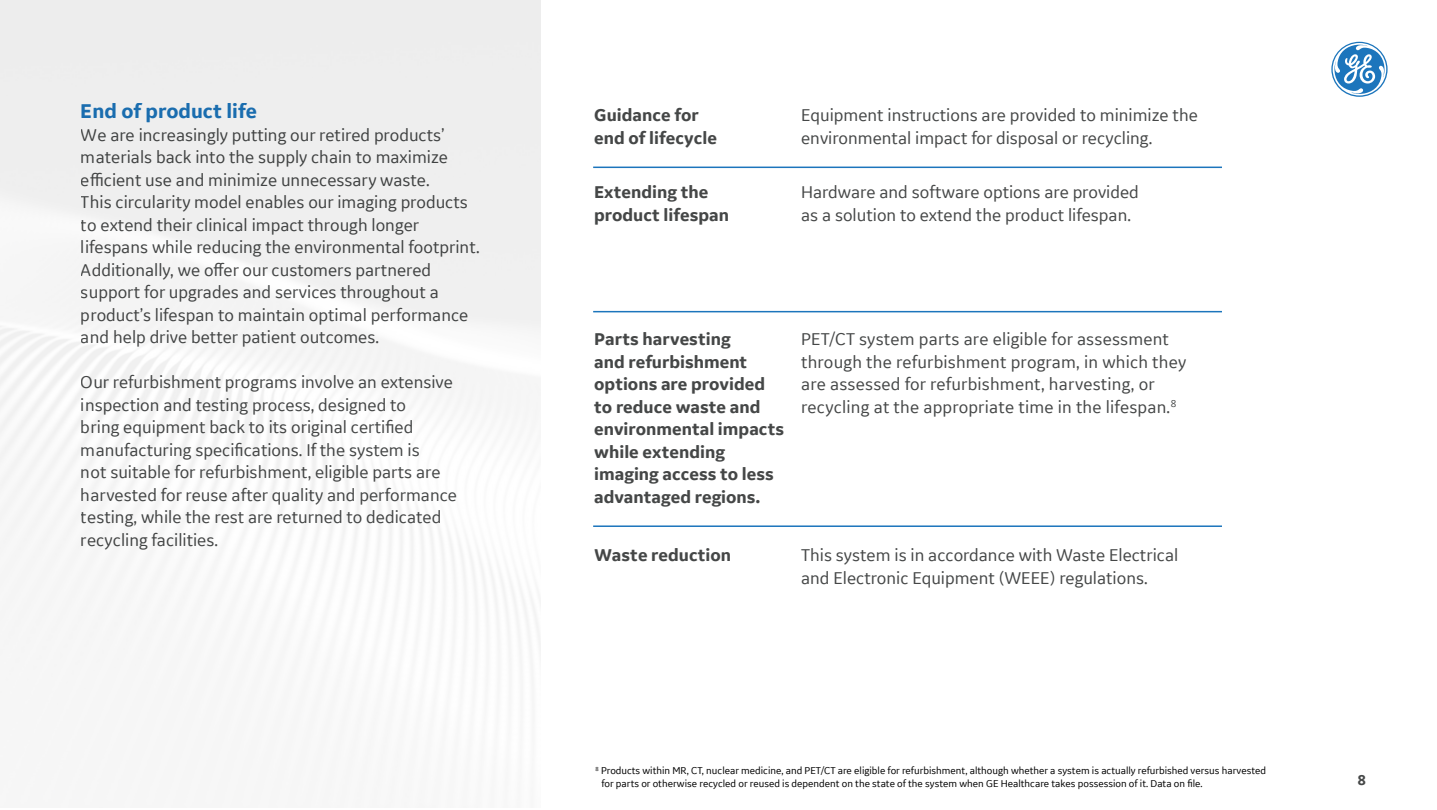
<style>
.page{position:relative;width:1437px;height:810px;background:#fff}
.page>*{position:absolute;margin:0;border:0;box-sizing:border-box;transform-origin:0 0}
.t1{font:700 21px "GE Inspira Sans";color:#1c75bc}
.t2{font:18px/22.5px "GE Inspira Sans";color:#454747}
.t3{font:700 18px/22.5px "GE Inspira Sans";color:#454747}
.t4{font:700 15px "GE Inspira Sans";color:#454747}
.t5{font:10.5px/12.6px "GE Inspira Sans";color:#000}
</style>
<div class="page">
<svg style="left:1331px;top:42px;width:56px;height:55px"></svg>
<hr style="left:593px;top:167px;width:628px;height:1px;background:#1c75bc">
<hr style="left:593px;top:311px;width:628px;height:1px;background:#1c75bc">
<hr style="left:593px;top:525px;width:628px;height:2px;background:#1c75bc">
<p class="t1" style="left:81px;top:98px;width:178px">End of product life</p>
<p class="t2" style="left:81px;top:123px;width:400px">We are increasingly putting our retired products’ materials back into the supply chain to maximize efficient use and minimize unnecessary waste.<br>This circularity model enables our imaging products to extend their clinical impact through longer lifespans while reducing the environmental footprint.<br>Additionally, we offer our customers partnered support for upgrades and services throughout a product’s lifespan to maintain optimal performance and help drive better patient outcomes.</p>
<p class="t2" style="left:81px;top:371px;width:378px">Our refurbishment programs involve an extensive inspection and testing process, designed to<br>bring equipment back to its original certified manufacturing specifications. If the system is<br>not suitable for refurbishment, eligible parts are harvested for reuse after quality and performance testing, while the rest are returned to dedicated recycling facilities.</p>
<p class="t3" style="left:594px;top:104px;width:124px">Guidance for end of lifecycle</p>
<p class="t2" style="left:801px;top:104px;width:398px">Equipment instructions are provided to minimize the environmental impact for disposal or recycling.</p>
<p class="t3" style="left:594px;top:181px;width:136px">Extending the product lifespan</p>
<p class="t2" style="left:801px;top:180px;width:339px">Hardware and software options are provided as a solution to extend the product lifespan.</p>
<p class="t3" style="left:594px;top:328px;width:191px">Parts harvesting<br>and refurbishment options are provided to reduce waste and environmental impacts while extending imaging access to less advantaged regions.</p>
<p class="t2" style="left:801px;top:328px;width:387px">PET/CT system parts are eligible for assessment through the refurbishment program, in which they are assessed for refurbishment, harvesting, or recycling at the appropriate time in the lifespan.<sup>8</sup></p>
<p class="t3" style="left:594px;top:544px;width:138px">Waste reduction</p>
<p class="t2" style="left:801px;top:543px;width:379px">This system is in accordance with Waste Electrical and Electronic Equipment (WEEE) regulations.</p>
<p class="t5" style="left:601px;top:764px;width:666px;text-indent:-6px"><sup>8</sup> Products within MR, CT, nuclear medicine, and PET/CT are eligible for refurbishment, although whether a system is actually refurbished versus harvested for parts or otherwise recycled or reused is dependent on the state of the system when GE Healthcare takes possession of it. Data on file.</p>
<p class="t4" style="left:1357px;top:771px;width:9px">8</p>
</div>
